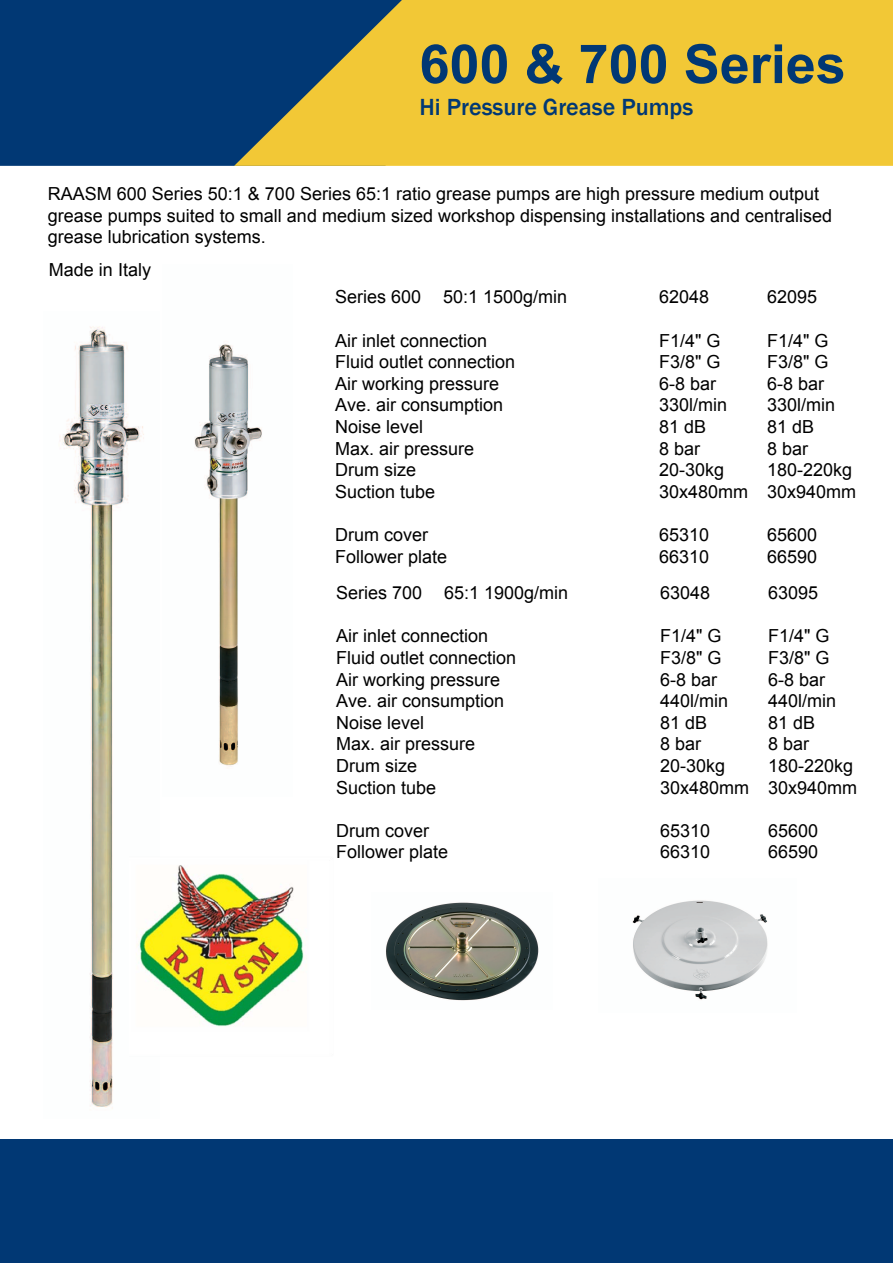
<style>
.page{position:relative;width:893px;height:1263px;background:#fff}
.page>*{position:absolute;margin:0;border:0;box-sizing:border-box;transform-origin:0 0}
.t1{font:700 54px "Arial";color:#013874}
.t2{font:500 24px "Franklin Gothic";color:#013874}
.t3{font:18px/21.6px "Arial";color:#000}
</style>
<div class="page">
<div style="left:0;top:1139px;width:893px;height:124px;background:#013874"></div>
<div style="left:0;top:0;width:234px;height:166px;background:#013874"></div>
<div style="left:22px;top:59px;width:238px;height:48px;background:#013874"></div>
<svg style="left:234px;top:0;width:659px;height:166px;background:#d3b53e"></svg>
<img style="left:59px;top:326px;width:85px;height:783px">
<img style="left:194px;top:344px;width:68px;height:423px">
<img style="left:386px;top:902px;width:153px;height:99px">
<img style="left:632px;top:900px;width:136px;height:100px">
<img style="left:129px;top:856px;width:175px;height:200px">
<h1 class="t1" style="left:419px;top:26px;width:428px">600 &amp; 700 Series</h1>
<h2 class="t2" style="left:419px;top:92px;width:275px">Hi Pressure Grease Pumps</h2>
<p class="t3" style="left:48px;top:183px;width:786px">RAASM 600 Series 50:1 &amp; 700 Series 65:1 ratio grease pumps are high pressure medium output grease pumps suited to small and medium sized workshop dispensing installations and centralised grease lubrication systems.</p>
<p class="t3" style="left:49px;top:259px;width:104px">Made in Italy</p>
<p class="t3" style="left:335px;top:286px;width:234px">Series 600 50:1 1500g/min</p>
<p class="t3" style="left:659px;top:286px;width:52px">62048</p>
<p class="t3" style="left:767px;top:286px;width:52px">62095</p>
<p class="t3" style="left:335px;top:329px;width:154px">Air inlet connection</p>
<p class="t3" style="left:659px;top:329px;width:63px">F1/4" G</p>
<p class="t3" style="left:767px;top:329px;width:63px">F1/4" G</p>
<p class="t3" style="left:335px;top:351px;width:182px">Fluid outlet connection</p>
<p class="t3" style="left:659px;top:351px;width:63px">F3/8" G</p>
<p class="t3" style="left:767px;top:351px;width:63px">F3/8" G</p>
<p class="t3" style="left:335px;top:373px;width:166px">Air working pressure</p>
<p class="t3" style="left:659px;top:373px;width:59px">6-8 bar</p>
<p class="t3" style="left:767px;top:373px;width:59px">6-8 bar</p>
<p class="t3" style="left:335px;top:394px;width:170px">Ave. air consumption</p>
<p class="t3" style="left:659px;top:394px;width:70px">330l/min</p>
<p class="t3" style="left:767px;top:394px;width:70px">330l/min</p>
<p class="t3" style="left:335px;top:416px;width:90px">Noise level</p>
<p class="t3" style="left:659px;top:416px;width:49px">81 dB</p>
<p class="t3" style="left:767px;top:416px;width:49px">81 dB</p>
<p class="t3" style="left:335px;top:437px;width:141px">Max. air pressure</p>
<p class="t3" style="left:659px;top:437px;width:43px">8 bar</p>
<p class="t3" style="left:767px;top:437px;width:43px">8 bar</p>
<p class="t3" style="left:335px;top:459px;width:82px">Drum size</p>
<p class="t3" style="left:659px;top:459px;width:67px">20-30kg</p>
<p class="t3" style="left:767px;top:459px;width:87px">180-220kg</p>
<p class="t3" style="left:335px;top:481px;width:102px">Suction tube</p>
<p class="t3" style="left:659px;top:481px;width:199px">30x480mm 30x940mm</p>
<p class="t3" style="left:335px;top:524px;width:95px">Drum cover</p>
<p class="t3" style="left:659px;top:524px;width:52px">65310</p>
<p class="t3" style="left:767px;top:524px;width:52px">65600</p>
<p class="t3" style="left:335px;top:545px;width:114px">Follower plate</p>
<p class="t3" style="left:659px;top:545px;width:52px">66310</p>
<p class="t3" style="left:767px;top:545px;width:52px">66590</p>
<p class="t3" style="left:336px;top:582px;width:234px">Series 700 65:1 1900g/min</p>
<p class="t3" style="left:660px;top:582px;width:52px">63048</p>
<p class="t3" style="left:768px;top:582px;width:52px">63095</p>
<p class="t3" style="left:336px;top:625px;width:154px">Air inlet connection</p>
<p class="t3" style="left:660px;top:625px;width:63px">F1/4" G</p>
<p class="t3" style="left:768px;top:625px;width:63px">F1/4" G</p>
<p class="t3" style="left:336px;top:647px;width:182px">Fluid outlet connection</p>
<p class="t3" style="left:660px;top:647px;width:63px">F3/8" G</p>
<p class="t3" style="left:768px;top:647px;width:63px">F3/8" G</p>
<p class="t3" style="left:336px;top:668px;width:166px">Air working pressure</p>
<p class="t3" style="left:660px;top:668px;width:59px">6-8 bar</p>
<p class="t3" style="left:768px;top:668px;width:59px">6-8 bar</p>
<p class="t3" style="left:336px;top:690px;width:170px">Ave. air consumption</p>
<p class="t3" style="left:660px;top:690px;width:70px">440l/min</p>
<p class="t3" style="left:768px;top:690px;width:70px">440l/min</p>
<p class="t3" style="left:336px;top:712px;width:90px">Noise level</p>
<p class="t3" style="left:660px;top:712px;width:49px">81 dB</p>
<p class="t3" style="left:768px;top:712px;width:49px">81 dB</p>
<p class="t3" style="left:336px;top:733px;width:141px">Max. air pressure</p>
<p class="t3" style="left:660px;top:733px;width:43px">8 bar</p>
<p class="t3" style="left:768px;top:733px;width:43px">8 bar</p>
<p class="t3" style="left:336px;top:755px;width:82px">Drum size</p>
<p class="t3" style="left:660px;top:755px;width:67px">20-30kg</p>
<p class="t3" style="left:768px;top:755px;width:87px">180-220kg</p>
<p class="t3" style="left:336px;top:776px;width:102px">Suction tube</p>
<p class="t3" style="left:660px;top:776px;width:199px">30x480mm 30x940mm</p>
<p class="t3" style="left:336px;top:820px;width:95px">Drum cover</p>
<p class="t3" style="left:660px;top:820px;width:52px">65310</p>
<p class="t3" style="left:768px;top:820px;width:52px">65600</p>
<p class="t3" style="left:336px;top:841px;width:114px">Follower plate</p>
<p class="t3" style="left:660px;top:841px;width:52px">66310</p>
<p class="t3" style="left:768px;top:841px;width:52px">66590</p>
</div>
